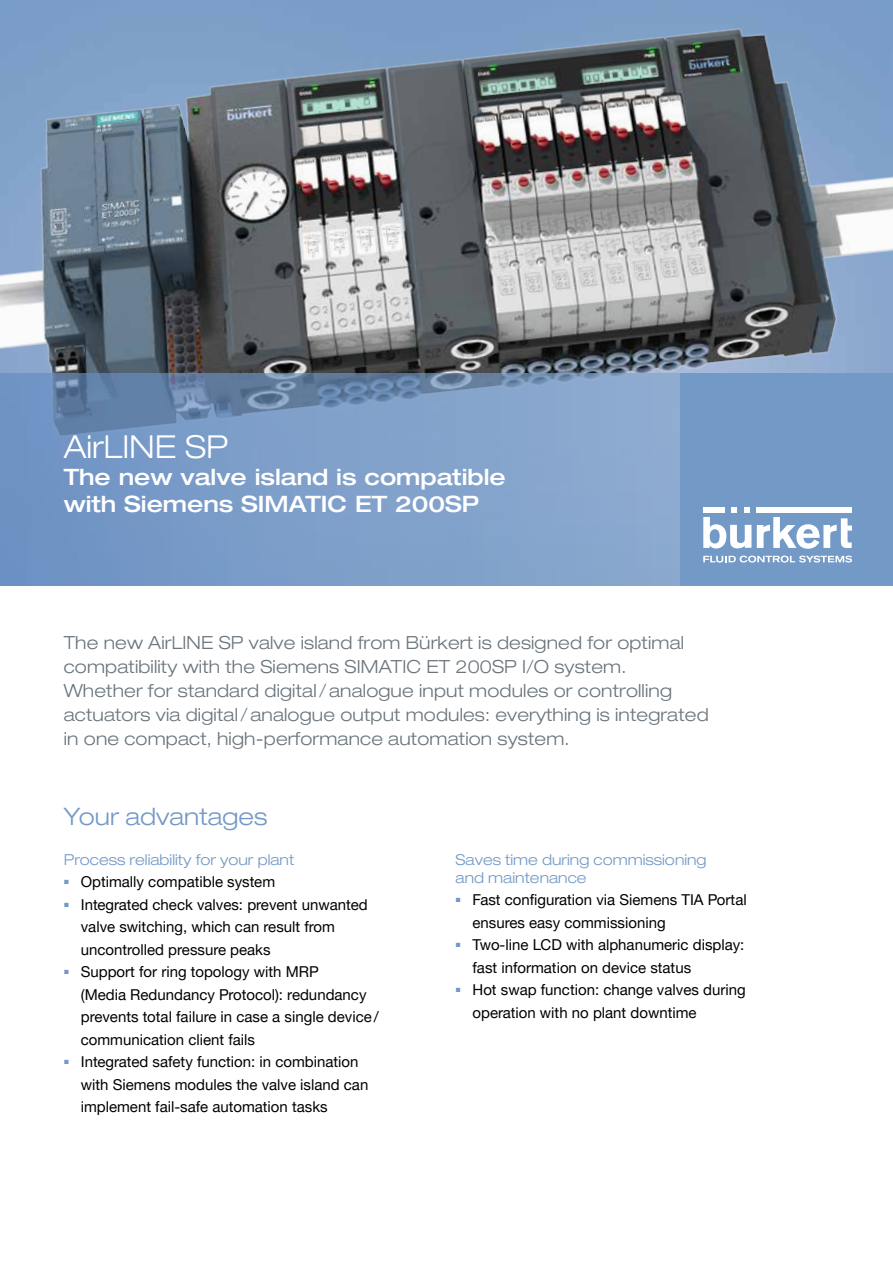
<style>
.page{position:relative;width:893px;height:1263px;background:#fff}
.page>*{position:absolute;margin:0;border:0;box-sizing:border-box;transform-origin:0 0}
.t1{font:300 expanded 31.5px "Helvetica Neue LTW1 G";color:#fff}
.t2{font:300 expanded 24px "Helvetica Neue LTW1 G";color:#7399c6}
.t3{font:500 expanded 22.5px/27px "Helvetica Neue LTW1 G";color:#fff}
.t4{font:300 expanded 18px/24px "Helvetica Neue LTW1 G";letter-spacing:.01em;color:#6a757c}
.t5{font:15px/22.5px "Helvetica Neue LTW1 G";color:#000}
.t6{font:300 expanded 15px/18px "Helvetica Neue LTW1 G";color:#7399c6}
</style>
<div class="page">
<img style="left:0;top:0;width:893px;height:373px">
<svg style="left:0;top:373px;width:680px;height:213px;background:#7b9bc5"></svg>
<div style="left:680px;top:373px;width:213px;height:213px;background:#7399c6"></div>
<svg style="left:757px;top:517px;width:95px;height:32px"></svg>
<svg style="left:703px;top:507px;width:48px;height:41px"></svg>
<div style="left:757px;top:507px;width:95px;height:6px;background:#fff"></div>
<svg style="left:703px;top:555px;width:149px;height:8px"></svg>
<h1 class="t1" style="left:64px;top:427px;width:166px">AirLINE SP</h1>
<h3 class="t3" style="left:64px;top:463px;width:443px">The new valve island is compatible with Siemens SIMATIC ET 200SP</h3>
<p class="t4" style="left:64px;top:630px;width:646px">The new AirLINE SP valve island from Bürkert is designed for optimal compatibility with the Siemens SIMATIC ET 200SP I/O system.<br>Whether for standard digital /analogue input modules or controlling actuators via digital /analogue output modules: everything is integrated in one compact, high-performance automation system.</p>
<h2 class="t2" style="left:64px;top:802px;width:205px">Your advantages</h2>
<p class="t6" style="left:64px;top:850px;width:232px">Process reliability for your plant</p>
<p class="t5" style="left:64px;top:870px;width:213px"><sup>■</sup> Optimally compatible system</p>
<p class="t5" style="left:81px;top:893px;width:288px;text-indent:-17px"><sup>■</sup> Integrated check valves: prevent unwanted valve switching, which can result from uncontrolled pressure peaks</p>
<p class="t5" style="left:81px;top:960px;width:299px;text-indent:-17px"><sup>■</sup> Support for ring topology with MRP<br>(Media Redundancy Protocol): redundancy prevents total failure in case a single device/ communication client fails</p>
<p class="t5" style="left:81px;top:1050px;width:289px;text-indent:-17px"><sup>■</sup> Integrated safety function: in combination with Siemens modules the valve island can implement fail-safe automation tasks</p>
<p class="t6" style="left:455px;top:850px;width:253px">Saves time during commissioning and maintenance</p>
<p class="t5" style="left:472px;top:888px;width:276px;text-indent:-17px"><sup>■</sup> Fast configuration via Siemens TIA Portal ensures easy commissioning</p>
<p class="t5" style="left:472px;top:933px;width:273px;text-indent:-17px"><sup>■</sup> Two-line LCD with alphanumeric display: fast information on device status</p>
<p class="t5" style="left:472px;top:978px;width:275px;text-indent:-17px"><sup>■</sup> Hot swap function: change valves during operation with no plant downtime</p>
</div>
